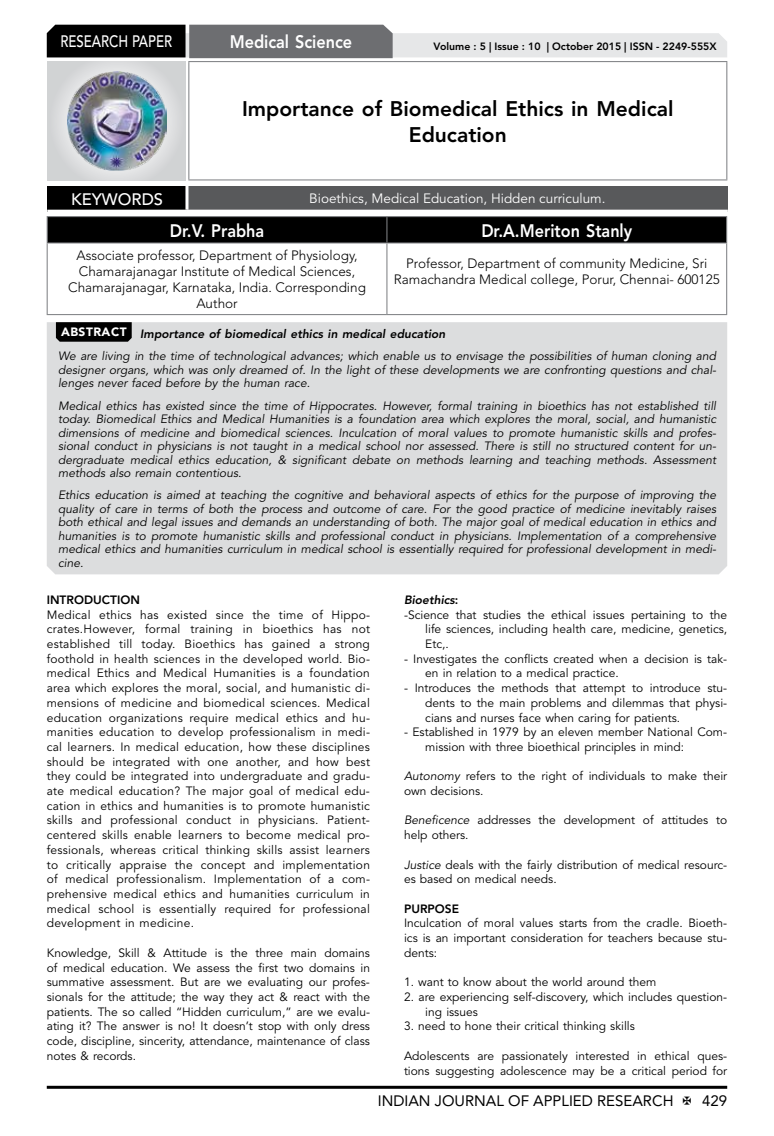
<style>
.page{position:relative;width:774px;height:1136px;background:#fff}
.page>*{position:absolute;margin:0;border:0;box-sizing:border-box;transform-origin:0 0}
.t1{font:800 21px/26.2px "Avenir LT Std";color:#000;text-align:center}
.t2{font:800 18px "Avenir LT Std";color:#fff;scale:.9 1}
.t3{font:500 16.5px "Avenir LT Std";color:#fff;scale:.8 1}
.t4{font:500 16.5px "Avenir LT Std";color:#fff}
.t5{font:15px "Avenir LT Std";color:#000}
.t6{font:300 13.5px/16.2px "Avenir LT Std";color:#000;text-align:center}
.t7{font:13.5px "Avenir LT Std";color:#fff}
.t8{font:12px/14.7px "Avenir LT Std";color:#000}
.t9{font:italic 12px/13.5px "Avenir LT Std";color:#000}
.t10{font:800 12px "Avenir LT Std";color:#000}
.t11{font:italic 800 12px "Avenir LT Std";color:#000}
.t12{font:800 10.5px "Avenir LT Std";color:#000}
.s1{font-weight:800}
.s2{font-style:normal}
.s3{font-style:italic}
</style>
<div class="page">
<hr style="left:47px;top:1085px;width:680px;height:3px;background:#000">
<div style="left:48px;top:62px;width:137px;height:118px;background:linear-gradient(to right,#d9dadb,#d9dadb)"></div>
<img style="left:68px;top:71px;width:99px;height:100px">
<svg style="left:47px;top:25px;width:680px;height:33px;background:#979899"></svg>
<hr style="left:188px;top:61px;width:539px;height:1px;background:#808285">
<hr style="left:188px;top:62px;width:1px;height:117px;background:#808285">
<hr style="left:726px;top:62px;width:1px;height:117px;background:#808285">
<hr style="left:188px;top:179px;width:539px;height:1px;background:#808285">
<svg style="left:47px;top:216px;width:680px;height:26px;background:#060606"></svg>
<hr style="left:47px;top:242px;width:340px;height:1px;background:#808285">
<hr style="left:47px;top:243px;width:1px;height:71px;background:#808285">
<hr style="left:387px;top:242px;width:340px;height:1px;background:#808285">
<hr style="left:386px;top:243px;width:1px;height:71px;background:#808285">
<hr style="left:726px;top:243px;width:1px;height:71px;background:#808285">
<hr style="left:47px;top:314px;width:340px;height:1px;background:#808285">
<hr style="left:387px;top:314px;width:340px;height:1px;background:#808285">
<div style="left:47px;top:186px;width:140px;height:25px;background:#000"></div>
<div style="left:187px;top:186px;width:541px;height:25px;background:#58595b"></div>
<hr style="left:185px;top:186px;width:3px;height:24px;background:#fff">
<hr style="left:47px;top:210px;width:140px;height:3px;background:#fff">
<hr style="left:187px;top:210px;width:541px;height:3px;background:#fff">
<div style="left:47px;top:322px;width:680px;height:252px;background:#dcddde"></div>
<svg style="left:56px;top:322px;width:76px;height:19px"></svg>
<h3 class="t3" style="left:60px;top:32px;width:139px">RESEARCH PAPER</h3>
<h2 class="t2" style="left:230px;top:31px;width:138px">Medical Science</h2>
<p class="t12" style="left:434px;top:41px;width:284px">Volume : 5 | Issue : 10 | October 2015 | ISSN - 2249-555X</p>
<h1 class="t1" style="left:242px;top:95px;width:433px">Importance of Biomedical Ethics in Medical<br>Education</h1>
<h3 class="t4" style="left:71px;top:189px;width:94px">KEYWORDS</h3>
<p class="t7" style="left:309px;top:190px;width:298px">Bioethics, Medical Education, Hidden curriculum.</p>
<h2 class="t2" style="left:170px;top:220px;width:107px">Dr.V. Prabha</h2>
<h2 class="t2" style="left:481px;top:220px;width:169px">Dr.A.Meriton Stanly</h2>
<p class="t6" style="left:68px;top:247px;width:299px">Associate professor, Department of Physiology, Chamarajanagar Institute of Medical Sciences, Chamarajanagar, Karnataka, India. Corresponding Author</p>
<p class="t6" style="left:394px;top:255px;width:327px">Professor, Department of community Medicine, Sri<br>Ramachandra Medical college, Porur, Chennai- 600125</p>
<p class="t9" style="left:58px;top:323px;width:659px;line-height:22px"><sup>ABSTRACT</sup> <span class="s1">Importance of biomedical ethics in medical education<br></span>We are living in the time of technological advances; which enable us to envisage the possibilities of human cloning and</p>
<p class="t9" style="left:58px;top:363px;width:660px">designer organs, which was only dreamed of. In the light of these developments we are confronting questions and chal&shy;lenges never faced before by the human race.</p>
<p class="t9" style="left:58px;top:399px;width:660px;text-align:justify">Medical ethics has existed since the time of Hippocrates. However, formal training in bioethics has not established till today. Biomedical Ethics and Medical Humanities is a foundation area which explores the moral, social, and humanistic dimensions of medicine and biomedical sciences. Inculcation of moral values to promote humanistic skills and profes&shy;sional conduct in physicians is not taught in a medical school nor assessed. There is still no structured content for un&shy;dergraduate medical ethics education, &amp; significant debate on methods learning and teaching methods. Assessment methods also remain contentious.</p>
<p class="t9" style="left:58px;top:488px;width:660px;text-align:justify">Ethics education is aimed at teaching the cognitive and behavioral aspects of ethics for the purpose of improving the quality of care in terms of both the process and outcome of care. For the good practice of medicine inevitably raises both ethical and legal issues and demands an understanding of both. The major goal of medical education in ethics and humanities is to promote humanistic skills and professional conduct in physicians. Implementation of a comprehensive medical ethics and humanities curriculum in medical school is essentially required for professional development in medi&shy;cine.</p>
<p class="t10" style="left:47px;top:592px;width:95px">INTRODUCTION</p>
<p class="t8" style="left:47px;top:607px;width:325px;text-align:justify">Medical ethics has existed since the time of Hippo&shy;crates.However, formal training in bioethics has not established till today. Bioethics has gained a strong foothold in health sciences in the developed world. Bio&shy;medical Ethics and Medical Humanities is a foundation area which explores the moral, social, and humanistic di&shy;mensions of medicine and biomedical sciences. Medical education organizations require medical ethics and hu&shy;manities education to develop professionalism in medi&shy;cal learners. In medical education, how these disciplines should be integrated with one another, and how best they could be integrated into undergraduate and gradu&shy;ate medical education? The major goal of medical edu&shy;cation in ethics and humanities is to promote humanistic skills and professional conduct in physicians. Patient&shy;centered skills enable learners to become medical pro&shy;fessionals, whereas critical thinking skills assist learners to critically appraise the concept and implementation of medical professionalism. Implementation of a com&shy;prehensive medical ethics and humanities curriculum in medical school is essentially required for professional development in medicine.</p>
<p class="t8" style="left:47px;top:945px;width:325px;text-align:justify">Knowledge, Skill &amp; Attitude is the three main domains of medical education. We assess the first two domains in summative assessment. But are we evaluating our profes&shy;sionals for the attitude; the way they act &amp; react with the patients. The so called “Hidden curriculum,” are we evalu&shy;ating it? The answer is no! It doesn’t stop with only dress code, discipline, sincerity, attendance, maintenance of class notes &amp; records.</p>
<p class="t11" style="left:404px;top:592px;width:56px">Bioethics<span class="s2">:</span></p>
<p class="t8" style="left:404px;top:607px;width:325px">-Science that studies the ethical issues pertaining to the</p>
<p class="t8" style="left:425px;top:622px;width:303px">life sciences, including health care, medicine, genetics,</p>
<p class="t8" style="left:425px;top:636px;width:25px">Etc,.</p>
<p class="t8" style="left:425px;top:651px;width:303px;text-indent:-21px">- Investigates the conflicts created when a decision is tak&shy;en in relation to a medical practice.</p>
<p class="t8" style="left:425px;top:681px;width:303px;text-align:justify;text-indent:-21px">- Introduces the methods that attempt to introduce stu&shy;dents to the main problems and dilemmas that physi&shy;cians and nurses face when caring for patients.</p>
<p class="t8" style="left:425px;top:725px;width:303px;text-indent:-21px">- Established in 1979 by an eleven member National Com&shy;mission with three bioethical principles in mind:</p>
<p class="t8" style="left:404px;top:769px;width:325px"><span class="s3">Autonomy</span> refers to the right of individuals to make their own decisions.</p>
<p class="t8" style="left:404px;top:813px;width:325px"><span class="s3">Beneficence</span> addresses the development of attitudes to help others.</p>
<p class="t8" style="left:404px;top:857px;width:325px"><span class="s3">Justice</span> deals with the fairly distribution of medical resourc&shy;es based on medical needs.</p>
<p class="t10" style="left:404px;top:901px;width:57px">PURPOSE</p>
<p class="t8" style="left:404px;top:916px;width:325px;text-align:justify">Inculcation of moral values starts from the cradle. Bioeth&shy;ics is an important consideration for teachers because stu&shy;dents:</p>
<p class="t8" style="left:404px;top:975px;width:254px">1. want to know about the world around them</p>
<p class="t8" style="left:425px;top:989px;width:303px;text-indent:-21px">2. are experiencing self-discovery, which includes question&shy;ing issues</p>
<p class="t8" style="left:404px;top:1019px;width:232px">3. need to hone their critical thinking skills</p>
<p class="t8" style="left:404px;top:1048px;width:325px">Adolescents are passionately interested in ethical ques&shy;tions suggesting adolescence may be a critical period for</p>
<p class="t5" style="left:378px;top:1091px;width:297px">INDIAN JOURNAL OF APPLIED RESEARCH</p>
<p class="t5" style="left:702px;top:1091px;width:27px">429</p>
</div>
